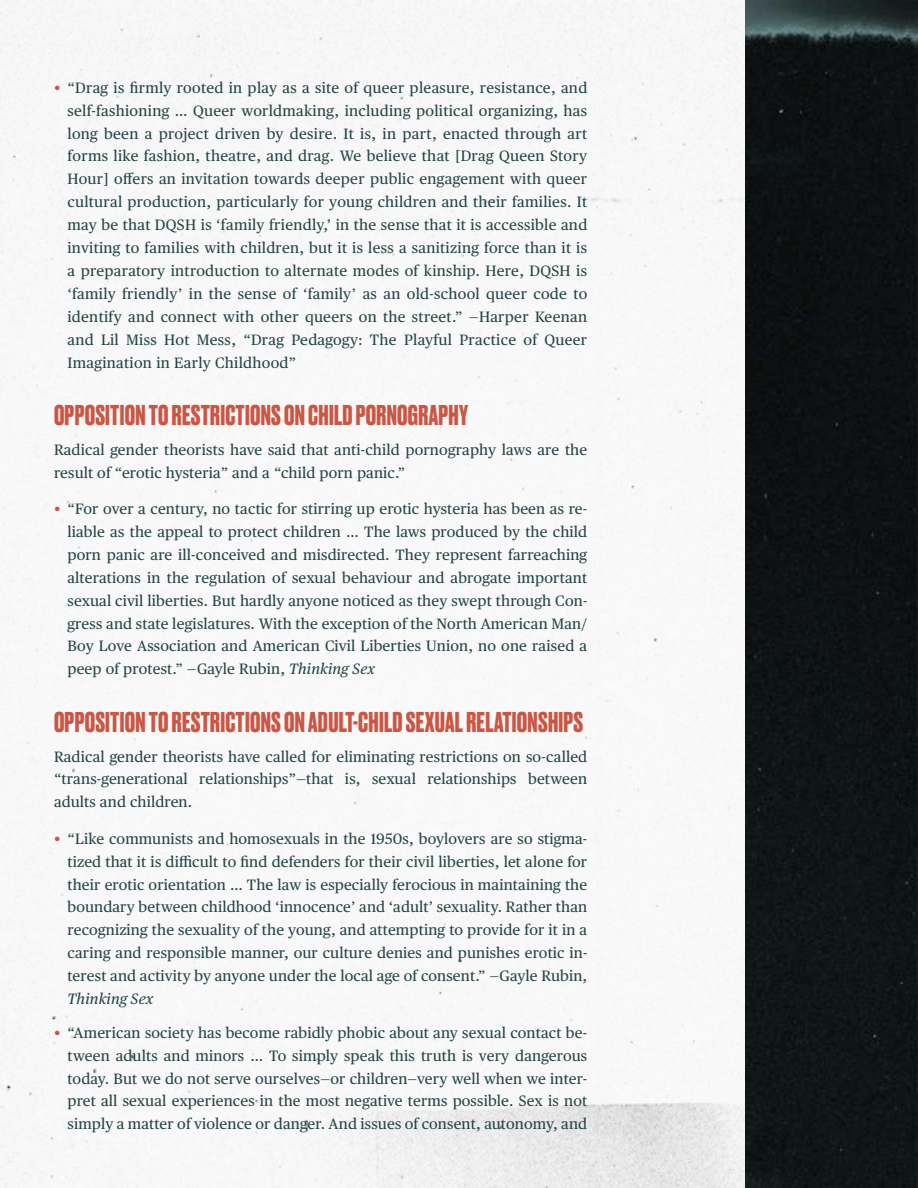
<style>
.page{position:relative;width:918px;height:1188px;background:#fff}
.page>*{position:absolute;margin:0;border:0;box-sizing:border-box;transform-origin:0 0}
.t1{font:700 27px "Druk";letter-spacing:.01em;color:#ca5644}
.t2{font:15px/23px "Publico Text";letter-spacing:.01em;color:#254647;text-align:justify}
.t3{font:italic 15px "Publico Text";letter-spacing:.01em;color:#254647}
.s1{color:#ca5644}
.s2{font-style:italic}
</style>
<div class="page">
<img style="left:0;top:0;width:746px;height:1188px">
<div style="left:746px;top:0;width:172px;height:1188px;background:#0e1316"></div>
<p class="t2" style="left:68px;top:75px;width:521px;text-indent:-14px"><span class="s1">•</span> “Drag is firmly rooted in play as a site of queer pleasure, resistance, and self-fashioning … Queer worldmaking, including political organizing, has long been a project driven by desire. It is, in part, enacted through art forms like fashion, theatre, and drag. We believe that [Drag Queen Story Hour] offers an invitation towards deeper public engagement with queer cultural production, particularly for young children and their families. It may be that DQSH is ‘family friendly,’ in the sense that it is accessible and inviting to families with children, but it is less a sanitizing force than it is a preparatory introduction to alternate modes of kinship. Here, DQSH is ‘family friendly’ in the sense of ‘family’ as an old-school queer code to identify and connect with other queers on the street.” —Harper Keenan and Lil Miss Hot Mess, “Drag Pedagogy: The Playful Practice of Queer Imagination in Early Childhood”</p>
<h1 class="t1" style="left:54px;top:397px;width:415px">OPPOSITION TO RESTRICTIONS ON CHILD PORNOGRAPHY</h1>
<p class="t2" style="left:54px;top:437px;width:535px">Radical gender theorists have said that anti-child pornography laws are the result of “erotic hysteria” and a “child porn panic.”</p>
<p class="t2" style="left:68px;top:496px;width:521px;text-indent:-14px"><span class="s1">•</span> “For over a century, no tactic for stirring up erotic hysteria has been as re&shy;liable as the appeal to protect children … The laws produced by the child porn panic are ill-conceived and misdirected. They represent farreaching alterations in the regulation of sexual behaviour and abrogate important sexual civil liberties. But hardly anyone noticed as they swept through Con&shy;gress and state legislatures. With the exception of the North American Man/ Boy Love Association and American Civil Liberties Union, no one raised a peep of protest.” —Gayle Rubin, <span class="s2">Thinking Sex</span></p>
<h1 class="t1" style="left:54px;top:703px;width:531px">OPPOSITION TO RESTRICTIONS ON ADULT-CHILD SEXUAL RELATIONSHIPS</h1>
<p class="t2" style="left:54px;top:744px;width:535px">Radical gender theorists have called for eliminating restrictions on so-called “trans-generational relationships”—that is, sexual relationships between adults and children.</p>
<p class="t2" style="left:68px;top:826px;width:521px;text-indent:-14px"><span class="s1">•</span> “Like communists and homosexuals in the 1950s, boylovers are so stigma&shy;tized that it is difficult to find defenders for their civil liberties, let alone for their erotic orientation … The law is especially ferocious in maintaining the boundary between childhood ‘innocence’ and ‘adult’ sexuality. Rather than recognizing the sexuality of the young, and attempting to provide for it in a caring and responsible manner, our culture denies and punishes erotic in&shy;terest and activity by anyone under the local age of consent.” —Gayle Rubin,</p>
<p class="t3" style="left:68px;top:988px;width:87px">Thinking Sex</p>
<p class="t2" style="left:68px;top:1020px;width:521px;text-indent:-14px"><span class="s1">•</span> “American society has become rabidly phobic about any sexual contact be&shy;tween adults and minors … To simply speak this truth is very dangerous today. But we do not serve ourselves—or children—very well when we inter&shy;pret all sexual experiences in the most negative terms possible. Sex is not simply a matter of violence or danger. And issues of consent, autonomy, and</p>
</div>
